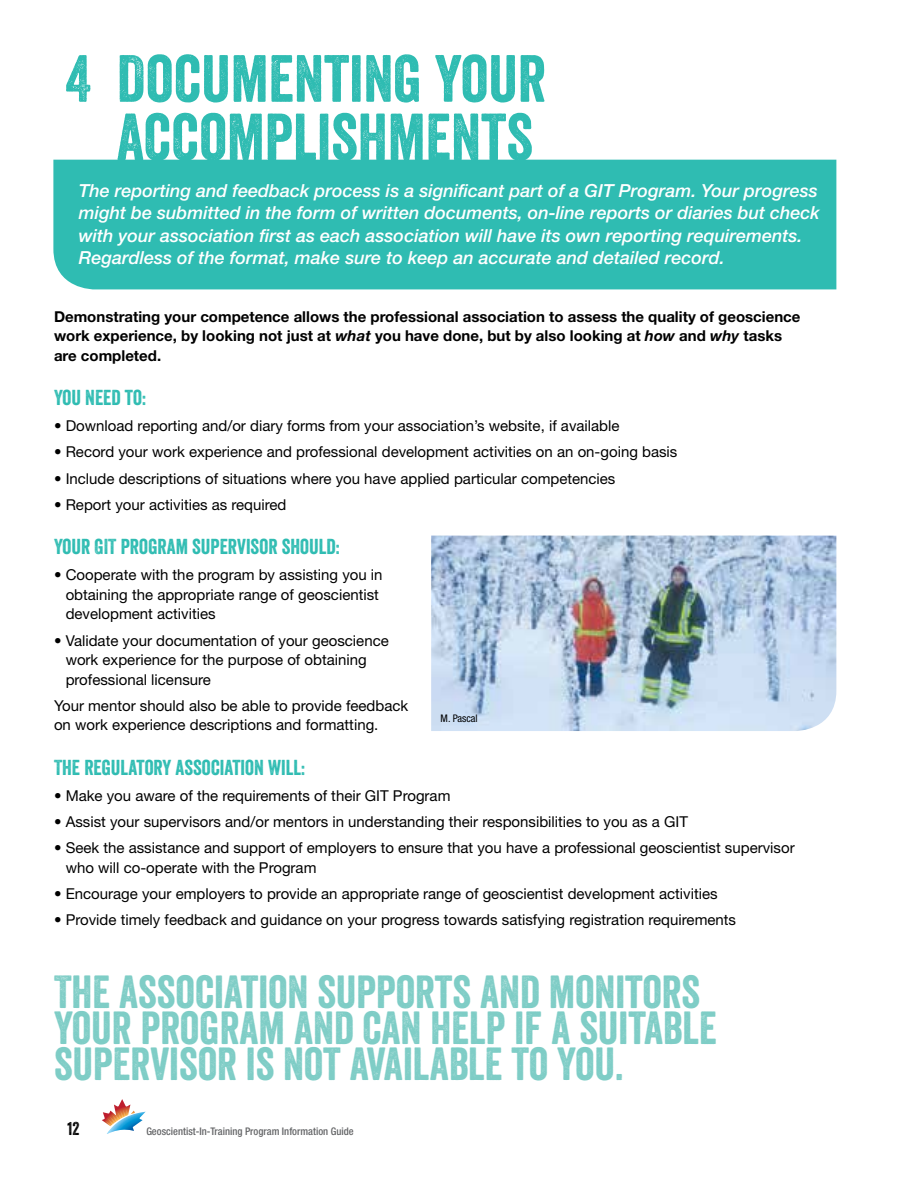
<style>
.page{position:relative;width:918px;height:1188px;background:#fff}
.page>*{position:absolute;margin:0;border:0;box-sizing:border-box;transform-origin:0 0}
.t1{font:64.5px/58.5px "Veneer";color:#2fbcb2;text-align:center}
.t2{font:45px/36px "Veneer";color:#7ecdc6}
.t3{font:21px "Veneer";color:#2fbcb2}
.t4{font:italic 500 18px/22.5px "Helvetica Neue";color:#fff}
.t5{font:18px "Veneer";color:#000}
.t6{font:15px/19.5px "Helvetica Neue";color:#000}
.t7{font:700 15px/19.5px "Helvetica Neue";color:#000}
.t8{font:500 condensed 10.5px "Helvetica Neue";color:#636466}
.t9{font:condensed 10.5px "Helvetica Neue";color:#000}
.s1{font-style:italic}
</style>
<div class="page">
<svg style="left:102px;top:1099px;width:44px;height:35px"></svg>
<div style="left:53px;top:160px;width:783px;height:129px;background:#2fbcb2"></div>
<img style="left:431px;top:536px;width:405px;height:195px">
<h1 class="t1" style="left:65px;top:49px;width:482px">4 DOCUMENTING YOUR<br>ACCOMPLISHMENTS</h1>
<p class="t4" style="left:79px;top:179px;width:742px">The reporting and feedback process is a significant part of a GIT Program. Your progress might be submitted in the form of written documents, on-line reports or diaries but check with your association first as each association will have its own reporting requirements.<br>Regardless of the format, make sure to keep an accurate and detailed record.</p>
<p class="t7" style="left:54px;top:306px;width:748px">Demonstrating your competence allows the professional association to assess the quality of geoscience work experience, by looking not just at <span class="s1">what</span> you have done, but by also looking at <span class="s1">how</span> and <span class="s1">why</span> tasks are completed.</p>
<h3 class="t3" style="left:54px;top:385px;width:93px">YOU NEED TO:</h3>
<p class="t6" style="left:54px;top:416px;width:567px">• Download reporting and/or diary forms from your association’s website, if available</p>
<p class="t6" style="left:54px;top:442px;width:625px">• Record your work experience and professional development activities on an on-going basis</p>
<p class="t6" style="left:54px;top:468px;width:563px">• Include descriptions of situations where you have applied particular competencies</p>
<p class="t6" style="left:54px;top:495px;width:234px">• Report your activities as required</p>
<h3 class="t3" style="left:54px;top:534px;width:287px">YOUR GIT PROGRAM SUPERVISOR SHOULD:</h3>
<p class="t6" style="left:66px;top:565px;width:318px;text-indent:-12px">• Cooperate with the program by assisting you in obtaining the appropriate range of geoscientist development activities</p>
<p class="t6" style="left:66px;top:630px;width:325px;text-indent:-12px">• Validate your documentation of your geoscience work experience for the purpose of obtaining professional licensure</p>
<p class="t6" style="left:54px;top:696px;width:356px">Your mentor should also be able to provide feedback on work experience descriptions and formatting.</p>
<h3 class="t3" style="left:54px;top:754px;width:253px">THE REGULATORY ASSOCIATION WILL:</h3>
<p class="t6" style="left:54px;top:786px;width:398px">• Make you aware of the requirements of their GIT Program</p>
<p class="t6" style="left:54px;top:812px;width:635px">• Assist your supervisors and/or mentors in understanding their responsibilities to you as a GIT</p>
<p class="t6" style="left:66px;top:838px;width:731px;text-indent:-12px">• Seek the assistance and support of employers to ensure that you have a professional geoscientist supervisor who will co-operate with the Program</p>
<p class="t6" style="left:54px;top:884px;width:665px">• Encourage your employers to provide an appropriate range of geoscientist development activities</p>
<p class="t6" style="left:54px;top:910px;width:684px">• Provide timely feedback and guidance on your progress towards satisfying registration requirements</p>
<p class="t9" style="left:441px;top:713px;width:39px">M. Pascal</p>
<h2 class="t2" style="left:54px;top:973px;width:664px">THE ASSOCIATION SUPPORTS AND MONITORS<br>YOUR PROGRAM AND CAN HELP IF A SUITABLE<br>SUPERVISOR IS NOT AVAILABLE TO YOU.</h2>
<p class="t5" style="left:68px;top:1118px;width:14px">12</p>
<p class="t8" style="left:146px;top:1125px;width:209px">Geoscientist-In-Training Program Information Guide</p>
</div>
